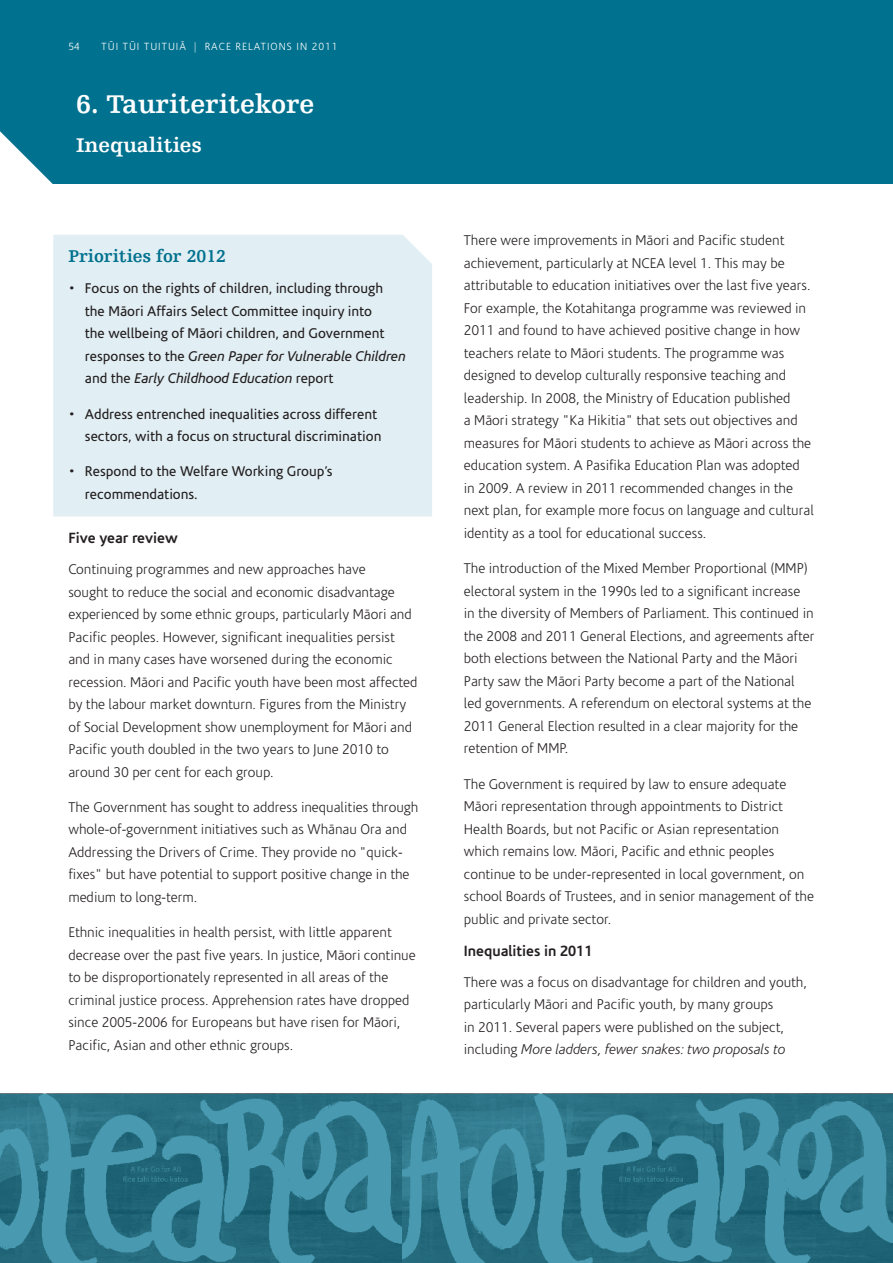
<style>
.page{position:relative;width:893px;height:1263px;background:#fff}
.page>*{position:absolute;margin:0;border:0;box-sizing:border-box;transform-origin:0 0}
.t1{font:700 27px "Humanist Slabserif 712";color:#fff}
.t2{font:700 21px "Humanist Slabserif 712";color:#fff}
.t3{font:700 18px "Humanist Slabserif 712";color:#00718e}
.t4{font:700 15px "Coris Macron";color:#231f20}
.t5{font:300 14.25px/22.5px "Coris Macron";color:#231f20}
.t6{font:14.25px/22.5px "Coris Macron";color:#231f20}
.t7{font:300 10.5px "Coris Macron";letter-spacing:.1em;color:#fff}
.s1{color:#b7d7e4}
.s2{font-style:italic}
</style>
<div class="page">
<svg style="left:0;top:1094px;width:892px;height:169px;background:#358094"></svg>
<div style="left:0;top:0;width:893px;height:184px;background:#00718e"></div>
<svg style="left:0;top:131px;width:53px;height:53px"></svg>
<hr style="left:892px;top:1094px;width:1px;height:169px;background:#00718e">
<div style="left:53px;top:235px;width:379px;height:281px;background:#e1eef3"></div>
<p class="t7" style="left:68px;top:41px;width:13px">54</p>
<p class="t7" style="left:102px;top:41px;width:118px">Tüi Tüi TuitUiÄ <span class="s1">|</span> Race</p>
<p class="t7" style="left:236px;top:41px;width:8px">relations</p>
<p class="t7" style="left:297px;top:41px;width:43px">in 2011</p>
<h1 class="t1" style="left:76px;top:88px;width:240px">6. Tauriteritekore</h1>
<h2 class="t2" style="left:76px;top:132px;width:127px">Inequalities</h2>
<p class="t3" style="left:68px;top:245px;width:159px">Priorities for 2012</p>
<p class="t6" style="left:85px;top:278px;width:322px;text-indent:-17px">• Focus on the rights of children, including through the Mäori Affairs Select Committee inquiry into<br>the wellbeing of Mäori children, and Government responses to the <span class="s2">Green Paper for Vulnerable Children </span>and the <span class="s2">Early Childhood Education</span> report</p>
<p class="t6" style="left:68px;top:403px;width:314px;text-align:right">• Address entrenched inequalities across different sectors, with a focus on structural discrimination</p>
<p class="t6" style="left:85px;top:461px;width:249px;text-indent:-17px">• Respond to the Welfare Working Group’s recommendations.</p>
<p class="t4" style="left:68px;top:529px;width:111px">Five year review</p>
<p class="t5" style="left:68px;top:558px;width:351px">Continuing programmes and new approaches have<br>sought to reduce the social and economic disadvantage experienced by some ethnic groups, particularly Mäori and Pacific peoples. However, significant inequalities persist and in many cases have worsened during the economic recession. Mäori and Pacific youth have been most affected by the labour market downturn. Figures from the Ministry of Social Development show unemployment for Mäori and Pacific youth doubled in the two years to June 2010 to around 30 per cent for each group.</p>
<p class="t5" style="left:68px;top:796px;width:351px">The Government has sought to address inequalities through whole-of-government initiatives such as Whänau Ora and Addressing the Drivers of Crime. They provide no "quick&shy;fixes" but have potential to support positive change in the medium to long-term.</p>
<p class="t5" style="left:68px;top:921px;width:349px">Ethnic inequalities in health persist, with little apparent decrease over the past five years. In justice, Mäori continue to be disproportionately represented in all areas of the criminal justice process. Apprehension rates have dropped since 2005-2006 for Europeans but have risen for Mäori, Pacific, Asian and other ethnic groups.</p>
<p class="t5" style="left:464px;top:230px;width:352px">There were improvements in Mäori and Pacific student achievement, particularly at NCEA level 1. This may be attributable to education initiatives over the last five years.<br>For example, the Kotahitanga programme was reviewed in 2011 and found to have achieved positive change in how teachers relate to Mäori students. The programme was designed to develop culturally responsive teaching and leadership. In 2008, the Ministry of Education published<br>a Mäori strategy "Ka Hikitia" that sets out objectives and measures for Mäori students to achieve as Mäori across the education system. A Pasifika Education Plan was adopted in 2009. A review in 2011 recommended changes in the next plan, for example more focus on language and cultural identity as a tool for educational success.</p>
<p class="t5" style="left:464px;top:558px;width:352px">The introduction of the Mixed Member Proportional (MMP) electoral system in the 1990s led to a significant increase in the diversity of Members of Parliament. This continued in the 2008 and 2011 General Elections, and agreements after both elections between the National Party and the Mäori Party saw the Mäori Party become a part of the National led governments. A referendum on electoral systems at the 2011 General Election resulted in a clear majority for the retention of MMP.</p>
<p class="t5" style="left:464px;top:773px;width:352px">The Government is required by law to ensure adequate Mäori representation through appointments to District Health Boards, but not Pacific or Asian representation which remains low. Mäori, Pacific and ethnic peoples continue to be under-represented in local government, on school Boards of Trustees, and in senior management of the public and private sector.</p>
<p class="t4" style="left:464px;top:942px;width:130px">Inequalities in 2011</p>
<p class="t5" style="left:464px;top:971px;width:344px">There was a focus on disadvantage for children and youth, particularly Mäori and Pacific youth, by many groups<br>in 2011. Several papers were published on the subject, including <span class="s2">More ladders, fewer snakes: two proposals to</span></p>
</div>
